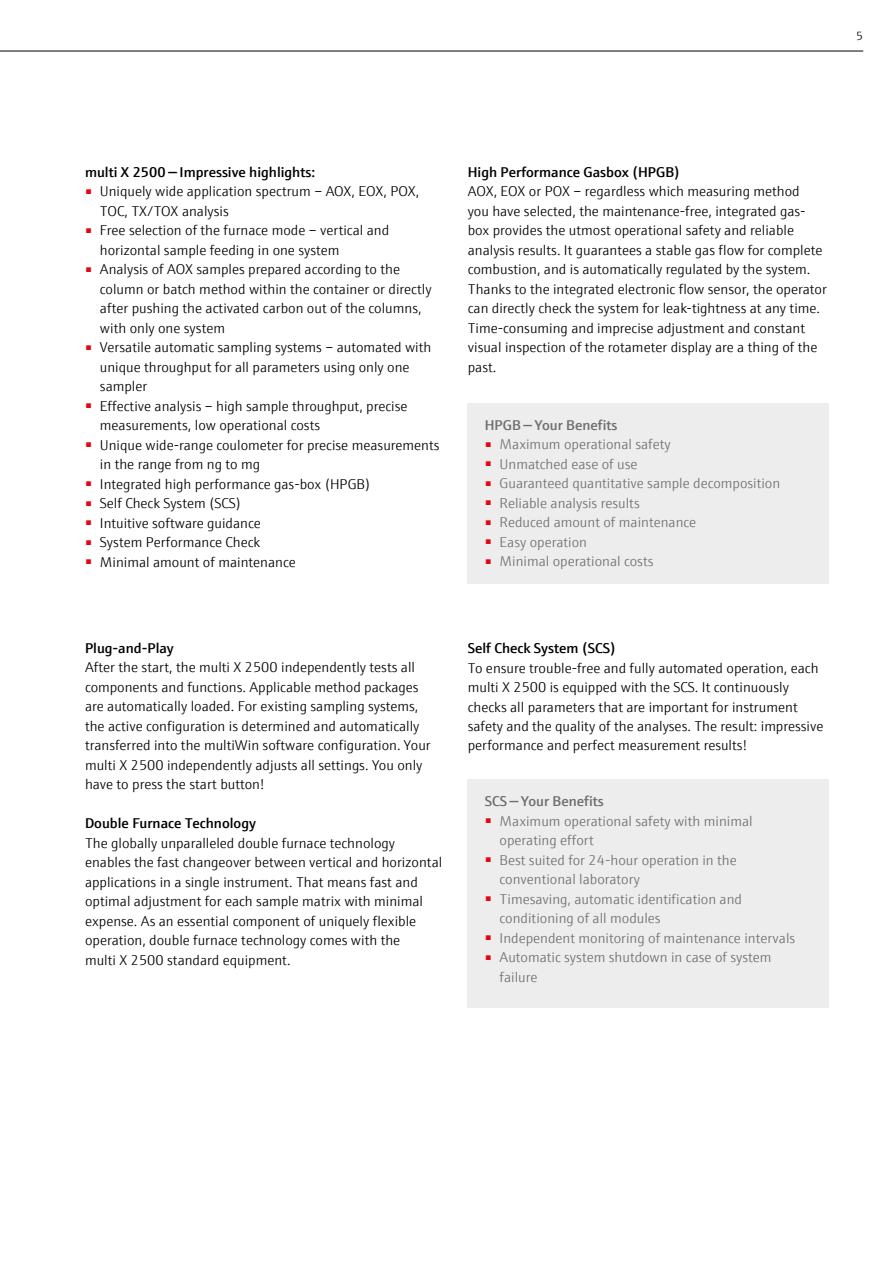
<style>
.page{position:relative;width:893px;height:1263px;background:#fff}
.page>*{position:absolute;margin:0;border:0;box-sizing:border-box;transform-origin:0 0}
.t1{font:300 14.25px/19.5px "E+H Sans";color:#000}
.t2{font:300 14.25px/19.5px "E+H Sans";color:#706f6f}
.t3{font:600 14.25px "E+H Sans";color:#000}
.t4{font:600 14.25px "E+H Sans";color:#706f6f}
.t5{font:300 12px "E+H Sans";color:#000}
</style>
<div class="page">
<hr style="left:0;top:51px;width:863px;height:1px;background:#000">
<div style="left:468px;top:403px;width:361px;height:181px;background:#ededed"></div>
<div style="left:468px;top:779px;width:361px;height:229px;background:#ededed"></div>
<p class="t5" style="left:856px;top:27px;width:8px">5</p>
<p class="t3" style="left:85px;top:161px;width:232px">multi X 2500 — Impressive highlights:</p>
<p class="t1" style="left:100px;top:181px;width:321px;text-indent:-15px"><sup>■</sup> Uniquely wide application spectrum – AOX, EOX, POX,<br>TOC, TX/TOX analysis</p>
<p class="t1" style="left:100px;top:220px;width:291px;text-indent:-15px"><sup>■</sup> Free selection of the furnace mode – vertical and horizontal sample feeding in one system</p>
<p class="t1" style="left:100px;top:259px;width:333px;text-indent:-15px"><sup>■</sup> Analysis of AOX samples prepared according to the column or batch method within the container or directly after pushing the activated carbon out of the columns, with only one system</p>
<p class="t1" style="left:100px;top:337px;width:333px;text-indent:-15px"><sup>■</sup> Versatile automatic sampling systems – automated with unique throughput for all parameters using only one sampler</p>
<p class="t1" style="left:100px;top:395px;width:309px;text-indent:-15px"><sup>■</sup> Effective analysis – high sample throughput, precise measurements, low operational costs</p>
<p class="t1" style="left:100px;top:434px;width:341px;text-indent:-15px"><sup>■</sup> Unique wide-range coulometer for precise measurements in the range from ng to mg</p>
<p class="t1" style="left:85px;top:473px;width:287px"><sup>■</sup> Integrated high performance gas-box (HPGB)</p>
<p class="t1" style="left:85px;top:493px;width:158px"><sup>■</sup> Self Check System (SCS)</p>
<p class="t1" style="left:85px;top:512px;width:177px"><sup>■</sup> Intuitive software guidance</p>
<p class="t1" style="left:85px;top:532px;width:177px"><sup>■</sup> System Performance Check</p>
<p class="t1" style="left:85px;top:551px;width:212px"><sup>■</sup> Minimal amount of maintenance</p>
<p class="t3" style="left:468px;top:161px;width:214px">High Performance Gasbox (HPGB)</p>
<p class="t1" style="left:468px;top:181px;width:361px">AOX, EOX or POX – regardless which measuring method<br>you have selected, the maintenance-free, integrated gas&shy;box provides the utmost operational safety and reliable analysis results. It guarantees a stable gas flow for complete combustion, and is automatically regulated by the system.<br>Thanks to the integrated electronic flow sensor, the operator can directly check the system for leak-tightness at any time.<br>Time-consuming and imprecise adjustment and constant visual inspection of the rotameter display are a thing of the past.</p>
<p class="t4" style="left:485px;top:414px;width:134px">HPGB — Your Benefits</p>
<p class="t2" style="left:485px;top:434px;width:187px"><sup>■</sup> Maximum operational safety</p>
<p class="t2" style="left:485px;top:453px;width:154px"><sup>■</sup> Unmatched ease of use</p>
<p class="t2" style="left:485px;top:473px;width:297px"><sup>■</sup> Guaranteed quantitative sample decomposition</p>
<p class="t2" style="left:485px;top:492px;width:156px"><sup>■</sup> Reliable analysis results</p>
<p class="t2" style="left:485px;top:512px;width:213px"><sup>■</sup> Reduced amount of maintenance</p>
<p class="t2" style="left:485px;top:531px;width:104px"><sup>■</sup> Easy operation</p>
<p class="t2" style="left:485px;top:551px;width:170px"><sup>■</sup> Minimal operational costs</p>
<p class="t3" style="left:85px;top:637px;width:90px">Plug-and-Play</p>
<p class="t1" style="left:85px;top:657px;width:347px">After the start, the multi X 2500 independently tests all components and functions. Applicable method packages are automatically loaded. For existing sampling systems, the active configuration is determined and automatically transferred into the multiWin software configuration. Your multi X 2500 independently adjusts all settings. You only have to press the start button!</p>
<p class="t3" style="left:85px;top:813px;width:172px">Double Furnace Technology</p>
<p class="t1" style="left:85px;top:832px;width:359px">The globally unparalleled double furnace technology enables the fast changeover between vertical and horizontal applications in a single instrument. That means fast and optimal adjustment for each sample matrix with minimal expense. As an essential component of uniquely flexible operation, double furnace technology comes with the<br>multi X 2500 standard equipment.</p>
<p class="t3" style="left:468px;top:637px;width:150px">Self Check System (SCS)</p>
<p class="t1" style="left:468px;top:657px;width:357px">To ensure trouble-free and fully automated operation, each multi X 2500 is equipped with the SCS. It continuously checks all parameters that are important for instrument safety and the quality of the analyses. The result: impressive performance and perfect measurement results!</p>
<p class="t4" style="left:485px;top:790px;width:121px">SCS — Your Benefits</p>
<p class="t2" style="left:500px;top:810px;width:255px;text-indent:-15px"><sup>■</sup> Maximum operational safety with minimal operating effort</p>
<p class="t2" style="left:500px;top:849px;width:239px;text-indent:-15px"><sup>■</sup> Best suited for 24-hour operation in the conventional laboratory</p>
<p class="t2" style="left:500px;top:888px;width:244px;text-indent:-15px"><sup>■</sup> Timesaving, automatic identification and conditioning of all modules</p>
<p class="t2" style="left:485px;top:927px;width:312px"><sup>■</sup> Independent monitoring of maintenance intervals</p>
<p class="t2" style="left:500px;top:946px;width:273px;text-indent:-15px"><sup>■</sup> Automatic system shutdown in case of system failure</p>
</div>
